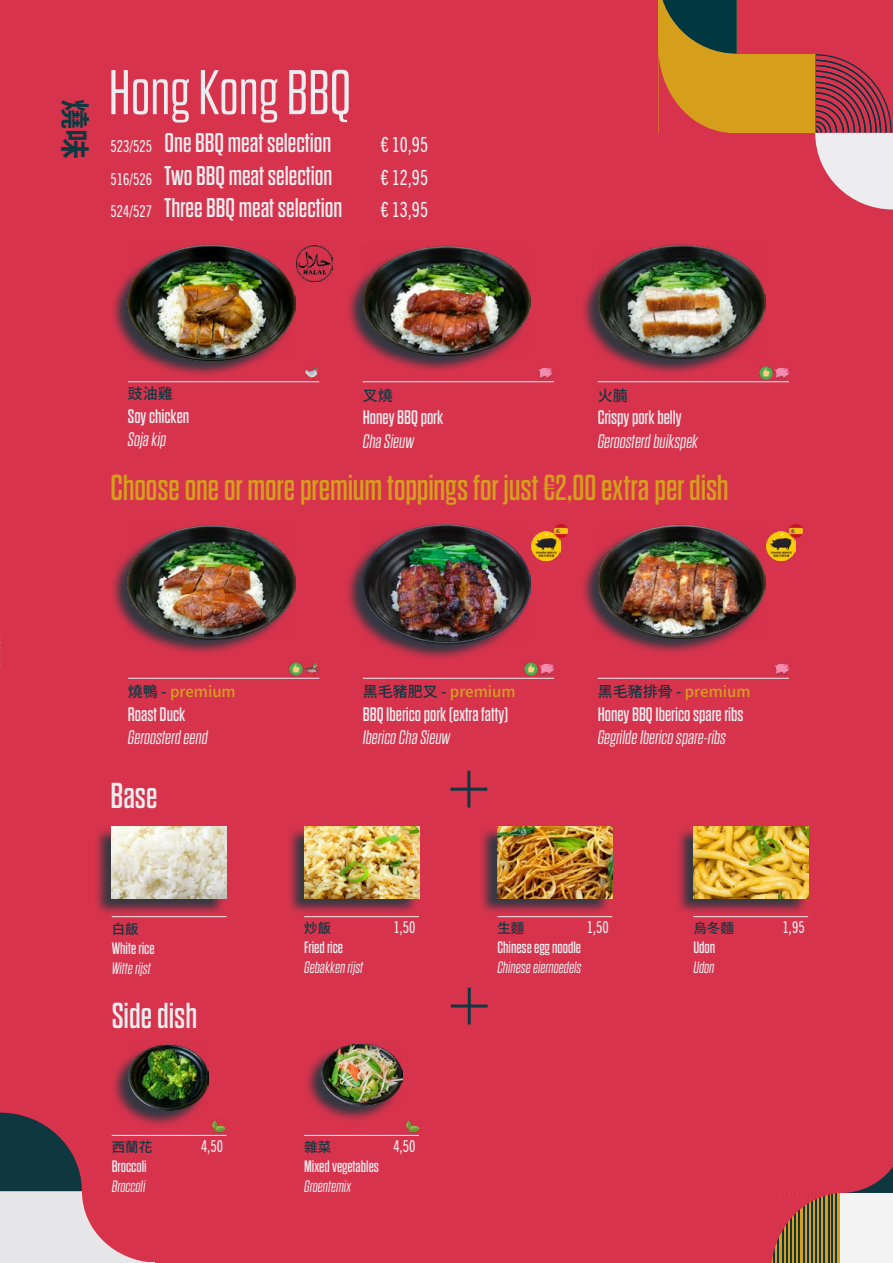
<style>
.page{position:relative;width:893px;height:1263px;background:#d7334d}
.page>*{position:absolute;margin:0;border:0;box-sizing:border-box;transform-origin:0 0}
.t1{font:300 63px "Dharma Gothic E";color:#ededf0}
.t2{font:36px "Dharma Gothic E";letter-spacing:-.005em;color:#d59f1c}
.t3{font:36px "Dharma Gothic E";color:#ededf0}
.t4{font:700 30px "Source Han Sans TW";color:#0f3740}
.t5{font:27px "Dharma Gothic E";color:#ededf0}
.t6{font:21px "Trade Gothic Next SR Pro Cm";color:#ededf0}
.t7{font:19.5px "Dharma Gothic E";color:#ededf0}
.t8{font:italic 300 19.5px "Dharma Gothic E";color:#ededf0}
.t9{font:italic 300 16.5px "Dharma Gothic E";color:#ededf0}
.t10{font:16.5px "Dharma Gothic E";color:#ededf0}
.t11{font:16.5px "Trade Gothic Next SR Pro Cm";color:#ededf0}
.t12{font:500 15px "Source Han Sans TW";color:#d59f1c}
.t13{font:500 15px "Source Han Sans TW";color:#0f3740}
.t14{font:500 13.5px "Source Han Sans TW";color:#0f3740}
.s1{font-family:"Trade Gothic Next SR Pro Cm";font-size:16.5px}
.s2{color:#0f3740}
</style>
<div class="page">
<svg style="left:658px;top:0;width:235px;height:210px"></svg>
<svg style="left:0;top:1113px;width:155px;height:150px"></svg>
<hr style="left:892px;top:133px;width:1px;height:76px;background:#ededf0">
<svg style="left:769px;top:1167px;width:124px;height:96px"></svg>
<div style="left:110px;top:245px;width:184px;height:132px;background:#00393e;opacity:.75"></div>
<img style="left:128px;top:245px;width:167px;height:116px">
<div style="left:345px;top:246px;width:183px;height:127px;background:#00393e;opacity:.75"></div>
<img style="left:363px;top:245px;width:167px;height:110px">
<div style="left:345px;top:524px;width:184px;height:137px;background:#00393e;opacity:.75"></div>
<img style="left:363px;top:524px;width:167px;height:121px">
<div style="left:580px;top:245px;width:184px;height:131px;background:#00393e;opacity:.75"></div>
<img style="left:598px;top:245px;width:167px;height:114px">
<div style="left:110px;top:526px;width:184px;height:130px;background:#00393e;opacity:.75"></div>
<img style="left:128px;top:524px;width:167px;height:115px">
<div style="left:580px;top:525px;width:184px;height:130px;background:#00393e;opacity:.75"></div>
<img style="left:598px;top:524px;width:167px;height:114px">
<hr style="left:128px;top:381px;width:191px;height:1px;background:#f2f2f2">
<img style="left:305px;top:366px;width:14px;height:14px">
<hr style="left:363px;top:678px;width:191px;height:1px;background:#f2f2f2">
<img style="left:524px;top:662px;width:30px;height:15px">
<hr style="left:598px;top:381px;width:191px;height:1px;background:#f2f2f2">
<img style="left:758px;top:365px;width:31px;height:15px">
<hr style="left:363px;top:381px;width:191px;height:1px;background:#f2f2f2">
<img style="left:538px;top:367px;width:14px;height:12px">
<hr style="left:598px;top:678px;width:191px;height:1px;background:#f2f2f2">
<img style="left:774px;top:663px;width:15px;height:12px">
<hr style="left:128px;top:678px;width:191px;height:1px;background:#f2f2f2">
<img style="left:289px;top:662px;width:30px;height:15px">
<hr style="left:450px;top:788px;width:37px;height:3px;background:#0f3740">
<hr style="left:467px;top:771px;width:3px;height:36px;background:#0f3740">
<hr style="left:451px;top:1004px;width:37px;height:3px;background:#0f3740">
<hr style="left:468px;top:988px;width:3px;height:36px;background:#0f3740">
<div style="left:94px;top:827px;width:132px;height:89px;background:#00393e;opacity:.75"></div>
<img style="left:112px;top:827px;width:115px;height:72px">
<hr style="left:112px;top:916px;width:115px;height:1px;background:#f2f2f2">
<div style="left:286px;top:827px;width:132px;height:88px;background:#00393e;opacity:.75"></div>
<img style="left:305px;top:827px;width:114px;height:71px">
<div style="left:676px;top:827px;width:132px;height:88px;background:#00393e;opacity:.75"></div>
<img style="left:694px;top:827px;width:115px;height:71px">
<div style="left:479px;top:827px;width:132px;height:88px;background:#00393e;opacity:.75"></div>
<img style="left:497px;top:827px;width:115px;height:71px">
<div style="left:111px;top:1044px;width:97px;height:83px;background:#00393e;opacity:.75"></div>
<img style="left:129px;top:1044px;width:80px;height:66px">
<div style="left:304px;top:1044px;width:96px;height:78px;background:#00393e;opacity:.75"></div>
<img style="left:321px;top:1043px;width:81px;height:62px">
<img style="left:212px;top:1120px;width:14px;height:14px">
<hr style="left:112px;top:1135px;width:115px;height:1px;background:#f2f2f2">
<img style="left:406px;top:1120px;width:14px;height:14px">
<hr style="left:304px;top:1135px;width:115px;height:1px;background:#f2f2f2">
<hr style="left:304px;top:916px;width:115px;height:1px;background:#f2f2f2">
<hr style="left:497px;top:916px;width:115px;height:1px;background:#f2f2f2">
<hr style="left:693px;top:916px;width:115px;height:1px;background:#f2f2f2">
<img style="left:531px;top:532px;width:29px;height:28px">
<img style="left:555px;top:524px;width:13px;height:14px">
<img style="left:766px;top:532px;width:29px;height:28px">
<img style="left:789px;top:524px;width:14px;height:14px">
<img style="left:296px;top:245px;width:36px;height:36px">
<h3 class="t4" style="left:92px;top:99px;width:61px;rotate:90deg">燒味</h3>
<h1 class="t1" style="left:108px;top:61px;width:244px">Hong Kong BBQ</h1>
<h3 class="t5" style="left:111px;top:129px;width:222px"><span class="s1">523/525</span> One BBQ meat selection</h3>
<p class="t6" style="left:381px;top:131px;width:49px">€ 10,95</p>
<h3 class="t5" style="left:111px;top:162px;width:223px"><span class="s1">516/526</span> Two BBQ meat selection</h3>
<p class="t6" style="left:381px;top:163px;width:49px">€ 12,95</p>
<h3 class="t5" style="left:111px;top:194px;width:233px"><span class="s1">524/527</span> Three BBQ meat selection</h3>
<p class="t6" style="left:381px;top:195px;width:49px">€ 13,95</p>
<p class="t13" style="left:128px;top:385px;width:46px">豉油雞</p>
<p class="t7" style="left:128px;top:406px;width:63px">Soy chicken</p>
<p class="t8" style="left:128px;top:430px;width:40px">Soja kip</p>
<p class="t13" style="left:363px;top:387px;width:31px">叉燒</p>
<p class="t7" style="left:363px;top:408px;width:82px">Honey BBQ pork</p>
<p class="t8" style="left:363px;top:431px;width:53px">Cha Sieuw</p>
<p class="t13" style="left:598px;top:387px;width:31px">火腩</p>
<p class="t7" style="left:598px;top:408px;width:85px">Crispy pork belly</p>
<p class="t8" style="left:598px;top:431px;width:102px">Geroosterd buikspek</p>
<h2 class="t2" style="left:111px;top:469px;width:620px">Choose one or more premium toppings for just €2,00 extra per dish</h2>
<p class="t12" style="left:128px;top:683px;width:109px"><span class="s2">燒鴨 -</span> premium</p>
<p class="t7" style="left:128px;top:704px;width:59px">Roast Duck</p>
<p class="t8" style="left:128px;top:728px;width:81px">Geroosterd eend</p>
<h2 class="t3" style="left:111px;top:778px;width:48px">Base</h2>
<p class="t14" style="left:112px;top:922px;width:28px">白飯</p>
<p class="t10" style="left:112px;top:940px;width:44px">White rice</p>
<p class="t9" style="left:112px;top:960px;width:40px">Witte rijst</p>
<h2 class="t3" style="left:112px;top:997px;width:87px">Side dish</h2>
<p class="t14" style="left:112px;top:1139px;width:42px">西蘭花</p>
<p class="t11" style="left:201px;top:1135px;width:24px">4,50</p>
<p class="t10" style="left:112px;top:1158px;width:37px">Broccoli</p>
<p class="t9" style="left:112px;top:1178px;width:35px">Broccoli</p>
<p class="t12" style="left:363px;top:683px;width:154px"><span class="s2">黑毛豬肥叉 -</span> premium</p>
<p class="t7" style="left:363px;top:704px;width:147px">BBQ Iberico pork (extra fatty)</p>
<p class="t8" style="left:363px;top:728px;width:89px">Iberico Cha Sieuw</p>
<p class="t12" style="left:598px;top:683px;width:154px"><span class="s2">黑毛豬排骨 -</span> premium</p>
<p class="t7" style="left:598px;top:704px;width:147px">Honey BBQ Iberico spare ribs</p>
<p class="t8" style="left:598px;top:728px;width:130px">Gegrilde Iberico spare-ribs</p>
<p class="t14" style="left:304px;top:921px;width:28px">炒飯</p>
<p class="t11" style="left:393px;top:916px;width:24px">1,50</p>
<p class="t10" style="left:304px;top:939px;width:41px">Fried rice</p>
<p class="t9" style="left:304px;top:959px;width:60px">Gebakken rijst</p>
<p class="t14" style="left:304px;top:1139px;width:28px">雜菜</p>
<p class="t11" style="left:393px;top:1135px;width:24px">4,50</p>
<p class="t10" style="left:304px;top:1158px;width:76px">Mixed vegetables</p>
<p class="t9" style="left:304px;top:1178px;width:48px">Groentemix</p>
<p class="t14" style="left:497px;top:921px;width:28px">生麵</p>
<p class="t11" style="left:587px;top:916px;width:24px">1,50</p>
<p class="t10" style="left:497px;top:939px;width:85px">Chinese egg noodle</p>
<p class="t9" style="left:497px;top:959px;width:86px">Chinese eiernoedels</p>
<p class="t14" style="left:693px;top:921px;width:42px">烏冬麵</p>
<p class="t11" style="left:783px;top:916px;width:24px">1,95</p>
<p class="t10" style="left:693px;top:939px;width:23px">Udon</p>
<p class="t9" style="left:693px;top:959px;width:23px">Udon</p>
</div>
